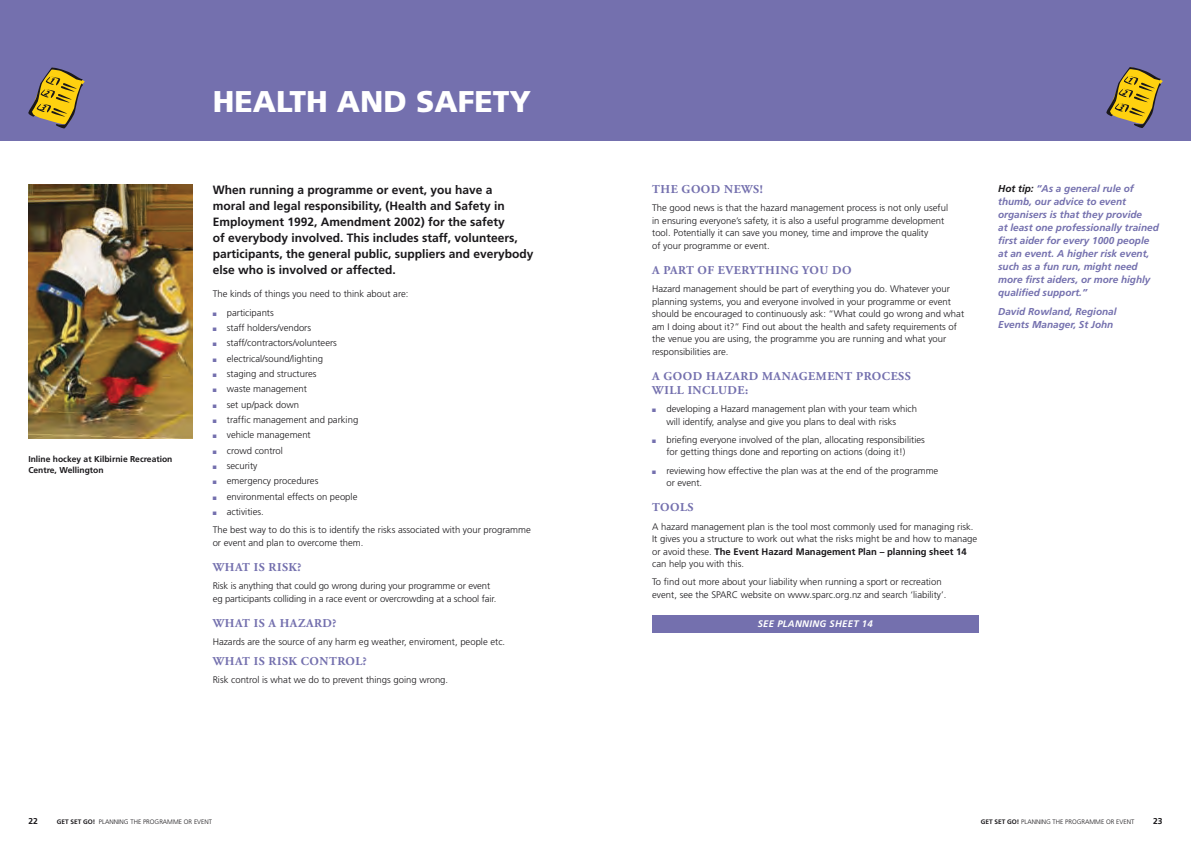
<style>
.page{position:relative;width:1191px;height:842px;background:#fff}
.page>*{position:absolute;margin:0;border:0;box-sizing:border-box;transform-origin:0 0}
.t1{font:900 30px "Frutiger";color:#fff}
.t2{font:700 12px/16px "Frutiger";color:#1a181b}
.t3{font:700 12px/14px "Adobe Garamond Pro";letter-spacing:.045em;color:#7470ae}
.t4{font:italic 700 10px/13px "Frutiger";color:#7470ae}
.t5{font:300 9.5px/12.5px "Frutiger";color:#1a181b}
.t6{font:italic 700 9.5px "Frutiger";letter-spacing:.03em;color:#fff}
.t7{font:700 8.5px/11px "Frutiger";color:#1a181b}
.t8{font:300 6.5px "Frutiger";color:#1a181b}
.s1{color:#7470ae}
.s2{font-weight:700}
.s3{color:#1a181b}
</style>
<div class="page">
<div style="left:0;top:0;width:595px;height:141px;background:#7470ae"></div>
<svg style="left:28px;top:68px;width:57px;height:60px"></svg>
<div style="left:595px;top:0;width:596px;height:141px;background:#7470ae"></div>
<svg style="left:1106px;top:67px;width:57px;height:61px"></svg>
<img style="left:28px;top:184px;width:165px;height:254px">
<div style="left:652px;top:615px;width:326px;height:17px;background:#7470ae"></div>
<p class="t7" style="left:28px;top:454px;width:146px">Inline hockey at Kilbirnie Recreation<br>Centre, Wellington</p>
<h1 class="t1" style="left:213px;top:83px;width:320px">HEALTH AND SAFETY</h1>
<p class="t2" style="left:213px;top:181px;width:322px">When running a programme or event, you have a<br>moral and legal responsibility, (Health and Safety in Employment 1992, Amendment 2002) for the safety<br>of everybody involved. This includes staff, volunteers, participants, the general public, suppliers and everybody else who is involved or affected.</p>
<p class="t5" style="left:213px;top:288px;width:197px">The kinds of things you need to think about are:</p>
<p class="t5" style="left:213px;top:306px;width:63px"><span class="s1">■</span> participants</p>
<p class="t5" style="left:213px;top:321px;width:100px"><span class="s1">■</span> staff holders/vendors</p>
<p class="t5" style="left:213px;top:337px;width:126px"><span class="s1">■</span> staff/contractors/volunteers</p>
<p class="t5" style="left:213px;top:352px;width:112px"><span class="s1">■</span> electrical/sound/lighting</p>
<p class="t5" style="left:213px;top:367px;width:105px"><span class="s1">■</span> staging and structures</p>
<p class="t5" style="left:213px;top:383px;width:96px"><span class="s1">■</span> waste management</p>
<p class="t5" style="left:213px;top:398px;width:88px"><span class="s1">■</span> set up/pack down</p>
<p class="t5" style="left:213px;top:413px;width:147px"><span class="s1">■</span> traffic management and parking</p>
<p class="t5" style="left:213px;top:429px;width:100px"><span class="s1">■</span> vehicle management</p>
<p class="t5" style="left:213px;top:444px;width:72px"><span class="s1">■</span> crowd control</p>
<p class="t5" style="left:213px;top:459px;width:46px"><span class="s1">■</span> security</p>
<p class="t5" style="left:213px;top:475px;width:107px"><span class="s1">■</span> emergency procedures</p>
<p class="t5" style="left:213px;top:490px;width:146px"><span class="s1">■</span> environmental effects on people</p>
<p class="t5" style="left:213px;top:503px;width:320px;line-height:18.2px"><span class="s1">■</span> activities.<br>The best way to do this is to identify the risks associated with your programme</p>
<p class="t5" style="left:213px;top:536px;width:152px">or event and plan to overcome them.</p>
<p class="t3" style="left:213px;top:560px;width:90px">WHAT IS RISK?</p>
<p class="t5" style="left:213px;top:580px;width:285px">Risk is anything that could go wrong during your programme or event eg participants colliding in a race event or overcrowding at a school fair.</p>
<p class="t3" style="left:213px;top:616px;width:103px">WHAT IS A HAZARD</p>
<p class="t3" style="left:332px;top:616px;width:5px">?</p>
<p class="t5" style="left:213px;top:636px;width:294px">Hazards are the source of any harm eg weather, enviroment, people etc.</p>
<p class="t3" style="left:213px;top:654px;width:156px">WHAT IS RISK CONTROL?</p>
<p class="t5" style="left:213px;top:673px;width:237px">Risk control is what we do to prevent things going wrong.</p>
<p class="t3" style="left:652px;top:182px;width:112px">THE GOOD NEWS!</p>
<p class="t5" style="left:652px;top:202px;width:297px">The good news is that the hazard management process is not only useful in ensuring everyone’s safety, it is also a useful programme development tool. Potentially it can save you money, time and improve the quality<br>of your programme or event.</p>
<p class="t3" style="left:652px;top:263px;width:201px">A PART OF EVERYTHING YOU DO</p>
<p class="t5" style="left:652px;top:283px;width:313px">Hazard management should be part of everything you do. Whatever your planning systems, you and everyone involved in your programme or event should be encouraged to continuously ask: “What could go wrong and what am I doing about it?” Find out about the health and safety requirements of the venue you are using, the programme you are running and what your responsibilities are.</p>
<p class="t3" style="left:652px;top:369px;width:260px">A GOOD HAZARD MANAGEMENT PROCESS<br>WILL INCLUDE:</p>
<p class="t5" style="left:666px;top:403px;width:252px;text-indent:-14px"><span class="s1">■</span> developing a Hazard management plan with your team which will identify, analyse and give you plans to deal with risks</p>
<p class="t5" style="left:652px;top:433px;width:274px;text-align:center"><span class="s1">■</span> briefing everyone involved of the plan, allocating responsibilities for getting things done and reporting on actions (doing it!)</p>
<p class="t5" style="left:666px;top:464px;width:273px;text-indent:-14px"><span class="s1">■</span> reviewing how effective the plan was at the end of the programme or event.</p>
<p class="t3" style="left:652px;top:501px;width:43px">TOOLS</p>
<p class="t5" style="left:652px;top:520px;width:327px">A hazard management plan is the tool most commonly used for managing risk.<br>It gives you a structure to work out what the risks might be and how to manage or avoid these. <span class="s2">The Event Hazard Management Plan – planning sheet 14 </span>can help you with this.</p>
<p class="t5" style="left:652px;top:576px;width:296px">To find out more about your liability when running a sport or recreation event, see the SPARC website on www.sparc.org.nz and search ‘liability’.</p>
<p class="t6" style="left:757px;top:618px;width:39px">See Plann</p>
<p class="t6" style="left:809px;top:618px;width:65px">ing sheet 14</p>
<p class="t4" style="left:998px;top:182px;width:162px"><span class="s3">Hot tip:</span> “As a general rule of thumb, our advice to event organisers is that they provide<br>at least one professionally trained first aider for every 1000 people at an event. A higher risk event, such as a fun run, might need more first aiders, or more highly qualified support.”</p>
<p class="t4" style="left:998px;top:305px;width:120px">David Rowland, Regional<br>Events Manager, St John</p>
<p class="t7" style="left:28px;top:815px;width:11px">22</p>
<p class="t8" style="left:57px;top:818px;width:157px"><span class="s2">GET SET GO!</span> PLANNING THE PROGRAMME OR EVENT</p>
<p class="t8" style="left:980px;top:818px;width:155px"><span class="s2">GET SET GO!</span> PLANNING THE PROGRAMME OR EVENT</p>
<p class="t7" style="left:1153px;top:815px;width:11px">23</p>
</div>
